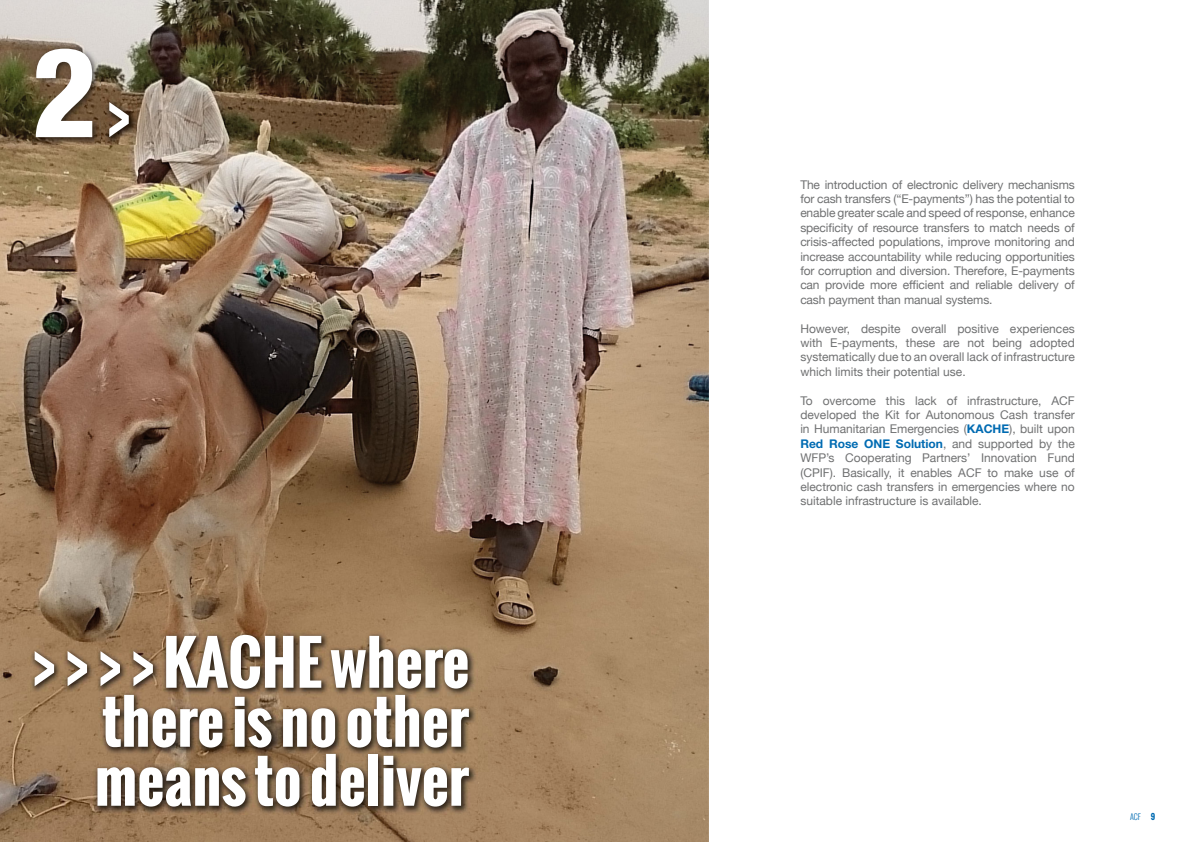
<style>
.page{position:relative;width:1191px;height:842px;background:#fff}
.page>*{position:absolute;margin:0;border:0;box-sizing:border-box;transform-origin:0 0}
.t1{font:800 condensed 125px "Helvetica Neue";color:#fff}
.t2{font:700 59px/59px "Oswald";color:#fff;text-align:justify}
.t3{font:12px/14.4px "Helvetica Neue";color:#707172;text-align:justify}
.t4{font:300 8px "Oswald";color:#006bb2}
.s1{font-weight:700;color:#006bb2}
.s2{font-weight:700}
</style>
<div class="page">
<img style="left:0;top:0;width:709px;height:842px">
<img style="left:31px;top:631px;width:446px;height:184px">
<img style="left:105px;top:98px;width:32px;height:47px">
<svg style="left:109px;top:102px;width:20px;height:35px"></svg>
<img style="left:32px;top:45px;width:68px;height:100px">
<h1 class="t1" style="left:31px;top:15px;width:67px">2</h1>
<h2 class="t2" style="left:95px;top:634px;width:376px;text-indent:-63px">&gt; &gt; &gt; &gt; KACHE where there is no other means to deliver</h2>
<p class="t3" style="left:800px;top:178px;width:276px">The introduction of electronic delivery mechanisms for cash transfers (“E-payments”) has the potential to enable greater scale and speed of response, enhance specificity of resource transfers to match needs of crisis-affected populations, improve monitoring and increase accountability while reducing opportunities for corruption and diversion. Therefore, E-payments can provide more efficient and reliable delivery of cash payment than manual systems.</p>
<p class="t3" style="left:800px;top:322px;width:276px">However, despite overall positive experiences with E-payments, these are not being adopted systematically due to an overall lack of infrastructure which limits their potential use.</p>
<p class="t3" style="left:800px;top:394px;width:276px">To overcome this lack of infrastructure, ACF developed the Kit for Autonomous Cash transfer in Humanitarian Emergencies (<span class="s1">KACHE</span>), built upon <span class="s1">Red Rose ONE Solution</span>, and supported by the WFP’s Cooperating Partners’ Innovation Fund (CPIF). Basically, it enables ACF to make use of electronic cash transfers in emergencies where no suitable infrastructure is available.</p>
<p class="t4" style="left:1130px;top:811px;width:26px">ACF <span class="s2">9</span></p>
</div>
